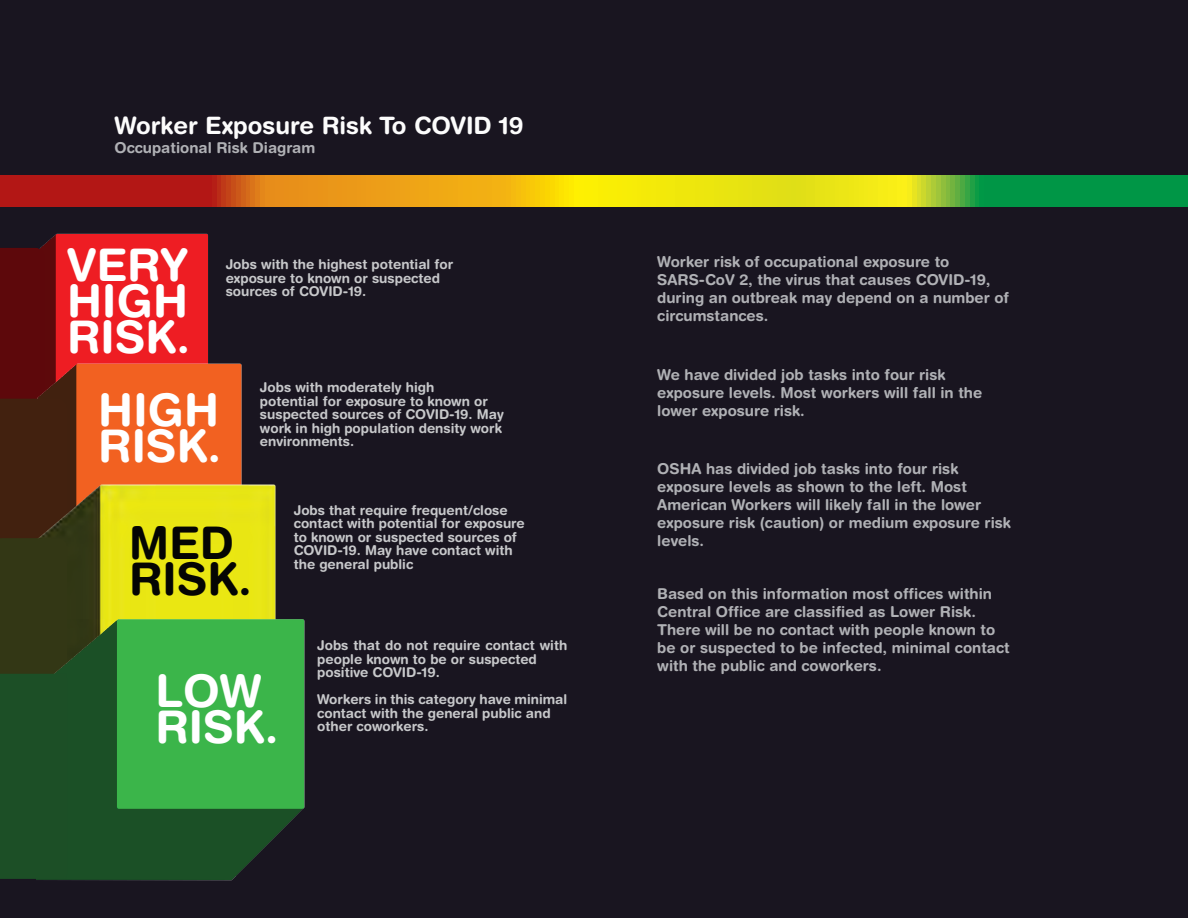
<style>
.page{position:relative;width:1188px;height:918px;background:#191520}
.page>*{position:absolute;margin:0;border:0;box-sizing:border-box;transform-origin:0 0}
.t1{font:700 45px/36px "Helvetica Rounded";color:#fff}
.t2{font:700 45px/36px "Helvetica Rounded";color:#040503}
.t3{font:700 24px "Helvetica Rounded";color:#fcfcfc}
.t4{font:700 15px/18px "Helvetica Rounded";color:#b0b1b5}
.t5{font:700 13.5px/13.5px "Helvetica Rounded";color:#c7c8ca}
</style>
<div class="page">
<svg style="left:0;top:175px;width:1188px;height:32px"></svg>
<img style="left:0;top:190px;width:257px;height:127px">
<img style="left:67px;top:317px;width:175px;height:118px">
<img style="left:67px;top:435px;width:209px;height:131px">
<img style="left:37px;top:566px;width:268px;height:314px">
<svg style="left:0;top:248px;width:67px;height:631px"></svg>
<h2 class="t3" style="left:115px;top:111px;width:411px">Worker Exposure Risk To COVID 19</h2>
<p class="t4" style="left:115px;top:139px;width:202px">Occupational Risk Diagram</p>
<h1 class="t1" style="left:67px;top:246px;width:124px;text-align:justify">VERY HIGH RISK.</h1>
<p class="t5" style="left:226px;top:257px;width:229px">Jobs with the highest potential for exposure to known or suspected sources of COVID-19.</p>
<h1 class="t1" style="left:98px;top:391px;width:124px">HIGH<br>RISK.</h1>
<p class="t5" style="left:260px;top:380px;width:245px">Jobs with moderately high<br>potential for exposure to known or suspected sources of COVID-19. May work in high population density work environments.</p>
<h1 class="t2" style="left:129px;top:524px;width:124px">MED<br>RISK.</h1>
<h1 class="t1" style="left:156px;top:672px;width:124px">LOW<br>RISK.</h1>
<p class="t5" style="left:294px;top:503px;width:233px">Jobs that require frequent/close contact with potential for exposure to known or suspected sources of<br>COVID-19. May have contact with the general public</p>
<p class="t5" style="left:317px;top:638px;width:252px">Jobs that do not require contact with people known to be or suspected positive COVID-19.</p>
<p class="t5" style="left:317px;top:692px;width:252px">Workers in this category have minimal contact with the general public and other coworkers.</p>
<p class="t4" style="left:657px;top:253px;width:353px">Worker risk of occupational exposure to SARS-CoV 2, the virus that causes COVID-19, during an outbreak may depend on a number of circumstances.</p>
<p class="t4" style="left:657px;top:365px;width:326px">We have divided job tasks into four risk exposure levels. Most workers will fall in the lower exposure risk.</p>
<p class="t4" style="left:657px;top:460px;width:355px">OSHA has divided job tasks into four risk exposure levels as shown to the left. Most American Workers will likely fall in the lower exposure risk (caution) or medium exposure risk levels.</p>
<p class="t4" style="left:657px;top:585px;width:354px">Based on this information most offices within Central Office are classified as Lower Risk.<br>There will be no contact with people known to be or suspected to be infected, minimal contact with the public and coworkers.</p>
</div>
